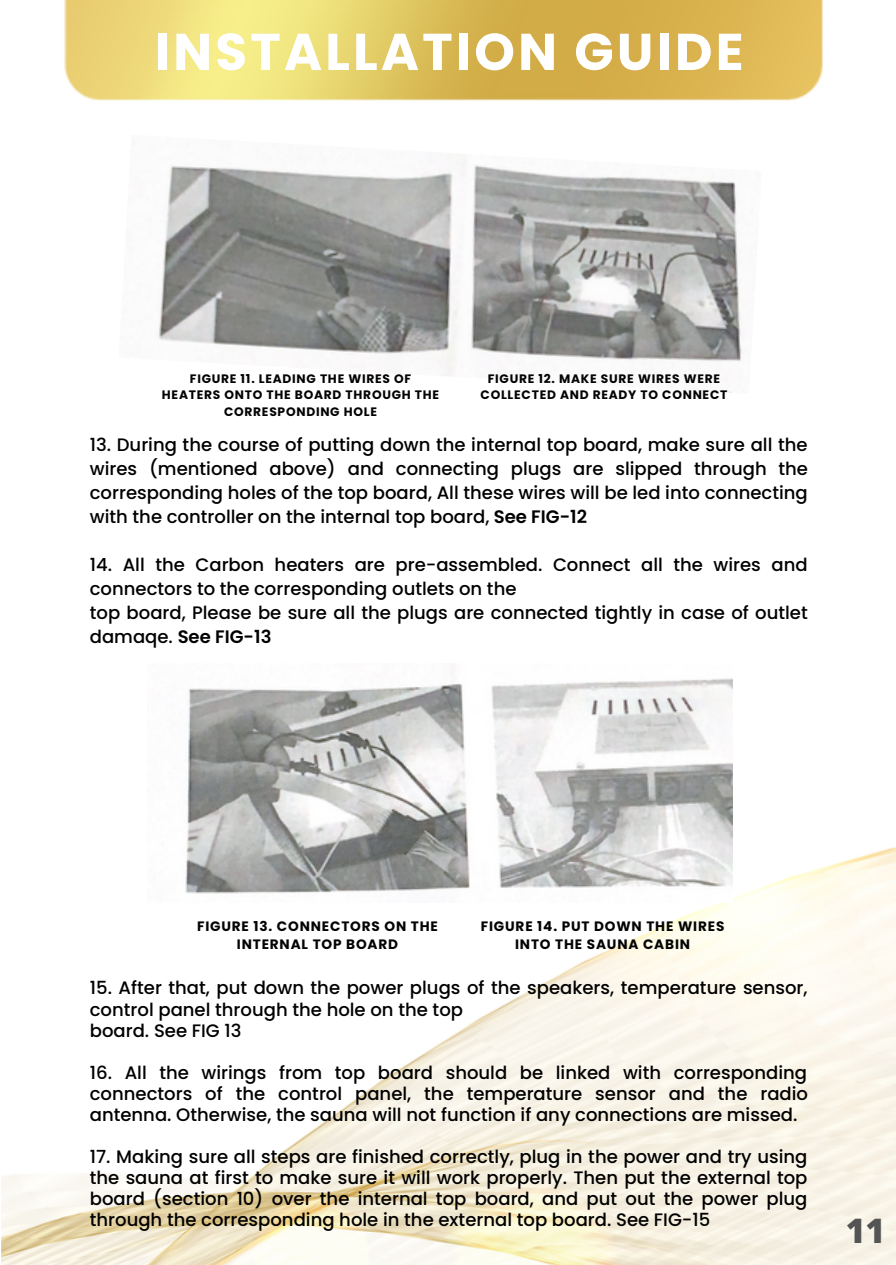
<style>
.page{position:relative;width:896px;height:1265px;background:#fff}
.page>*{position:absolute;margin:0;border:0;box-sizing:border-box;transform-origin:0 0}
.t1{font:700 51.6px "Poppins";letter-spacing:.06em;color:#fff}
.t2{font:800 33.6px "Open Sans";color:#545454}
.t3{font:500 18px/21px "Poppins";color:#000;text-align:justify}
.t4{font:700 13.5px/18.3px "Poppins";letter-spacing:.06em;color:#030303;text-align:center}
.t5{font:700 12.3px/16.2px "Poppins";letter-spacing:.06em;color:#030303;text-align:center}
.s1{font-weight:600}
</style>
<div class="page">
<img style="left:1px;top:678px;width:895px;height:586px">
<img style="left:64px;top:0;width:759px;height:101px">
<img style="left:158px;top:157px;width:585px;height:236px">
<img style="left:148px;top:678px;width:584px;height:224px">
<h1 class="t1" style="left:155px;top:16px;width:590px">INSTALLATION GUIDE</h1>
<p class="t5" style="left:162px;top:370px;width:279px">FIGURE 11. LEADING THE WIRES OF<br>HEATERS ONTO THE BOARD THROUGH THE<br>CORRESPONDING HOLE</p>
<p class="t5" style="left:480px;top:370px;width:248px">FIGURE 12. MAKE SURE WIRES WERE<br>COLLECTED AND READY TO CONNECT</p>
<p class="t3" style="left:90px;top:433px;width:719px;line-height:24px">13. During the course of putting down the internal top board, make sure all the wires (mentioned above) and connecting plugs are slipped through the corresponding holes of the top board, All these wires will be led into connecting with the controller on the internal top board, <span class="s1">See FIG-12</span></p>
<p class="t3" style="left:90px;top:553px;width:719px;line-height:24px;text-align:left">14. All the Carbon heaters are pre-assembled. Connect all the wires and connectors to the corresponding outlets on the<br>top board, Please be sure all the plugs are connected tightly in case of outlet damaqe. <span class="s1">See FIG-13</span></p>
<p class="t4" style="left:197px;top:917px;width:242px">FIGURE 13. CONNECTORS ON THE<br>INTERNAL TOP BOARD</p>
<p class="t4" style="left:481px;top:917px;width:245px">FIGURE 14. PUT DOWN THE WIRES<br>INTO THE SAUNA CABIN</p>
<p class="t3" style="left:90px;top:977px;width:719px;text-align:left">15. After that, put down the power plugs of the speakers, temperature sensor, control panel through the hole on the top<br>board. See FIG 13</p>
<p class="t3" style="left:90px;top:1061px;width:719px">16. All the wirings from top board should be linked with corresponding connectors of the control panel, the temperature sensor and the radio antenna. Otherwise, the sauna will not function if any connections are missed.</p>
<p class="t3" style="left:90px;top:1146px;width:719px">17. Making sure all steps are finished correctly, plug in the power and try using the sauna at first to make sure it will work properly. Then put the external top board (section 10) over the internal top board, and put out the power plug through the corresponding hole in the external top board. See FIG-15</p>
<h2 class="t2" style="left:845px;top:1207px;width:41px">11</h2>
</div>
